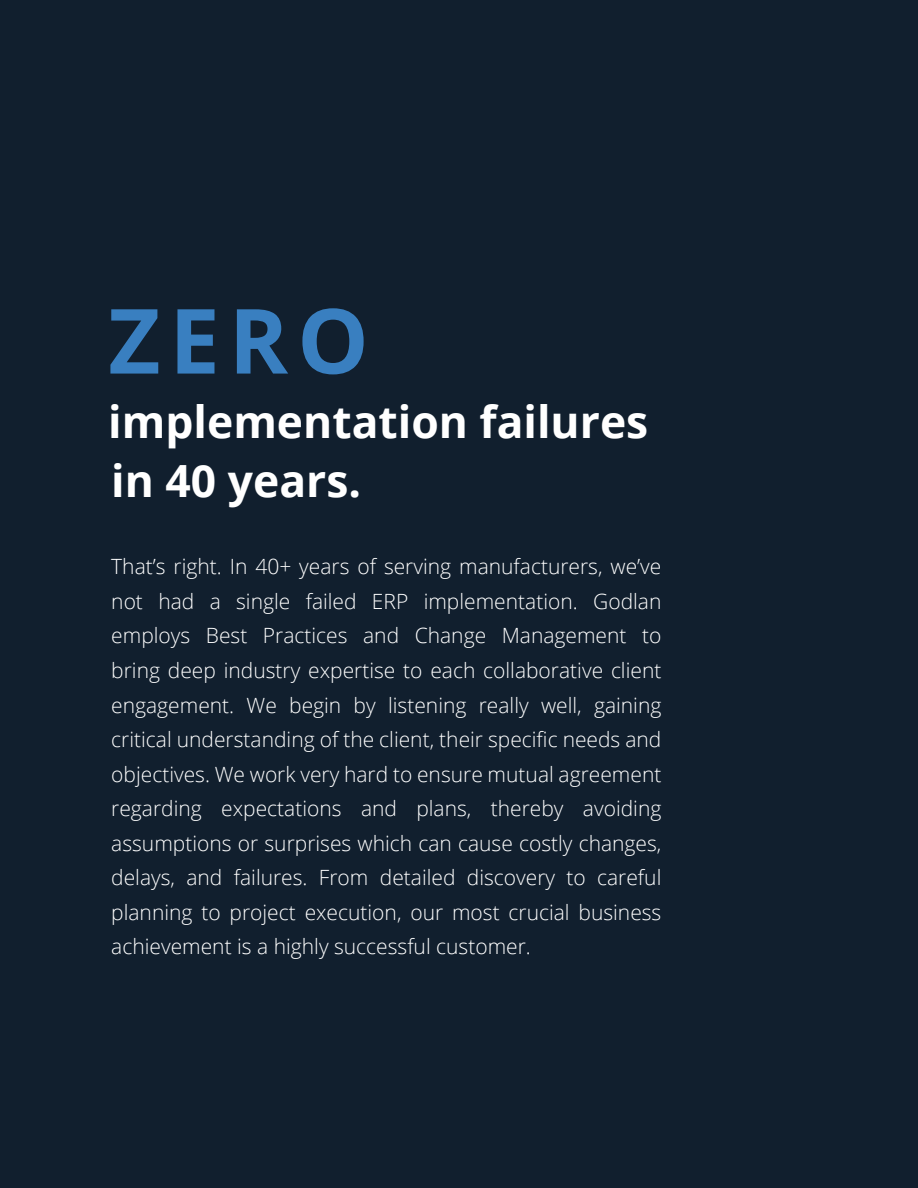
<style>
.page{position:relative;width:918px;height:1188px;background:#111f2e}
.page>*{position:absolute;margin:0;border:0;box-sizing:border-box;transform-origin:0 0}
.t1{font:700 90px "Open Sans";color:#397fc0}
.t2{font:700 44.4px/58.9px "Open Sans";color:#fff}
.t3{font:300 21px/34.5px "Open Sans";color:#fff;text-align:justify}
</style>
<div class="page">
<h1 class="t1" style="left:108px;top:305px;width:262px">ZERO</h1>
<h2 class="t2" style="left:108px;top:397px;width:542px">implementation failures in 40 years.</h2>
<p class="t3" style="left:111px;top:552px;width:552px">That’s right. In 40+ years of serving manufacturers, we’ve not had a single failed ERP implementation. Godlan employs Best Practices and Change Management to bring deep industry expertise to each collaborative client engagement. We begin by listening really well, gaining critical understanding of the client, their specific needs and objectives. We work very hard to ensure mutual agreement regarding expectations and plans, thereby avoiding assumptions or surprises which can cause costly changes, delays, and failures. From detailed discovery to careful planning to project execution, our most crucial business achievement is a highly successful customer.</p>
</div>
